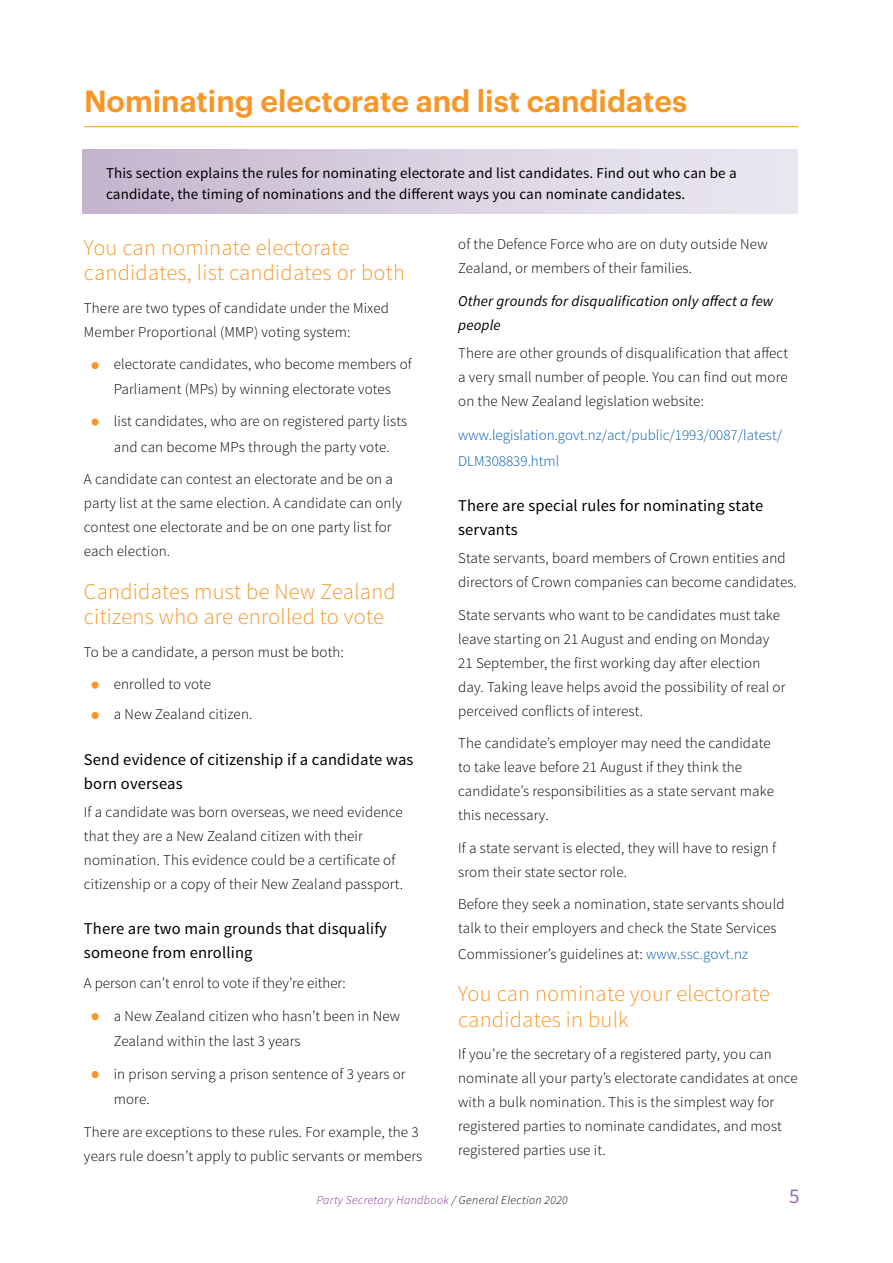
<style>
.page{position:relative;width:893px;height:1263px;background:#fff}
.page>*{position:absolute;margin:0;border:0;box-sizing:border-box;transform-origin:0 0}
.t1{font:600 30px "Graphik";color:#f89728}
.t2{font:300 22.5px/25.5px "Source Sans Pro";letter-spacing:.01em;color:#f89728}
.t3{font:21px "Source Sans Pro";color:#936fb1}
.t4{font:16.5px/24px "Source Sans Pro";letter-spacing:.01em;color:#000}
.t5{font:300 15px/24px "Source Sans Pro";letter-spacing:.01em;color:#000}
.t6{font:15px/21px "Source Sans Pro";letter-spacing:.01em;color:#000}
.t7{font:300 15px/25.5px "Source Sans Pro";color:#005cab}
.t8{font:italic 15px/24px "Source Sans Pro";letter-spacing:.01em;color:#000}
.t9{font:italic 300 12px "Source Sans Pro";letter-spacing:.03em;color:#7d2a90}
.s1{font-weight:700;color:#f89728}
.s2{color:#005cab}
.s3{color:#000}
</style>
<div class="page">
<hr style="left:84px;top:126px;width:714px;height:1px;background:#f89728">
<div style="left:83px;top:149px;width:714px;height:64px;background:linear-gradient(to right,#c6b6cf,#ecebf3)"></div>
<h1 class="t1" style="left:84px;top:78px;width:605px">Nominating electorate and list candidates</h1>
<p class="t6" style="left:106px;top:162px;width:632px">This section explains the rules for nominating electorate and list candidates. Find out who can be a candidate, the timing of nominations and the different ways you can nominate candidates.</p>
<h2 class="t2" style="left:84px;top:235px;width:322px">You can nominate electorate candidates, list candidates or both</h2>
<p class="t5" style="left:84px;top:296px;width:306px">There are two types of candidate under the Mixed<br>Member Proportional (MMP) voting system:</p>
<p class="t5" style="left:92px;top:353px;width:321px;text-align:center"><span class="s1">•</span> electorate candidates, who become members of<br>Parliament (MPs) by winning electorate votes</p>
<p class="t5" style="left:92px;top:408px;width:316px;line-height:25.5px;text-align:center"><span class="s1">•</span> list candidates, who are on registered party lists and can become MPs through the party vote.</p>
<p class="t5" style="left:84px;top:467px;width:319px">A candidate can contest an electorate and be on a party list at the same election. A candidate can only contest one electorate and be on one party list for each election.</p>
<h2 class="t2" style="left:84px;top:578px;width:313px">Candidates must be New Zealand citizens who are enrolled to vote</h2>
<p class="t5" style="left:84px;top:640px;width:261px">To be a candidate, a person must be both:</p>
<p class="t5" style="left:92px;top:672px;width:120px"><span class="s1">•</span> enrolled to vote</p>
<p class="t5" style="left:92px;top:702px;width:161px"><span class="s1">•</span> a New Zealand citizen.</p>
<p class="t4" style="left:84px;top:747px;width:331px">Send evidence of citizenship if a candidate was born overseas</p>
<p class="t5" style="left:84px;top:800px;width:321px">If a candidate was born overseas, we need evidence that they are a New Zealand citizen with their nomination. This evidence could be a certificate of citizenship or a copy of their New Zealand passport.</p>
<p class="t4" style="left:84px;top:917px;width:305px">There are two main grounds that disqualify someone from enrolling</p>
<p class="t5" style="left:84px;top:971px;width:263px">A person can’t enrol to vote if they’re either:</p>
<p class="t5" style="left:114px;top:1003px;width:288px;line-height:25.5px;text-indent:-21px"><span class="s1">•</span> a New Zealand citizen who hasn’t been in New<br>Zealand within the last 3 years</p>
<p class="t5" style="left:114px;top:1061px;width:293px;line-height:25.5px;text-indent:-21px"><span class="s1">•</span> in prison serving a prison sentence of 3 years or more.</p>
<p class="t5" style="left:84px;top:1119px;width:340px">There are exceptions to these rules. For example, the 3 years rule doesn’t apply to public servants or members</p>
<p class="t5" style="left:458px;top:232px;width:311px">of the Defence Force who are on duty outside New<br>Zealand, or members of their families.</p>
<p class="t8" style="left:458px;top:289px;width:317px">Other grounds for disqualification only affect a few people</p>
<p class="t5" style="left:458px;top:341px;width:331px;text-align:justify">There are other grounds of disqualification that affect a very small number of people. You can find out more on the New Zealand legislation website:</p>
<p class="t7" style="left:458px;top:422px;width:326px">www.legislation.govt.nz/act/public/1993/0087/latest/<br>DLM308839.html</p>
<p class="t4" style="left:458px;top:494px;width:307px">There are special rules for nominating state servants</p>
<p class="t5" style="left:458px;top:546px;width:340px">State servants, board members of Crown entities and directors of Crown companies can become candidates.</p>
<p class="t5" style="left:458px;top:603px;width:329px">State servants who want to be candidates must take leave starting on 21 August and ending on Monday 21 September, the first working day after election day. Taking leave helps avoid the possibility of real or perceived conflicts of interest.</p>
<p class="t5" style="left:458px;top:731px;width:317px">The candidate’s employer may need the candidate to take leave before 21 August if they think the candidate’s responsibilities as a state servant make this necessary.</p>
<p class="t5" style="left:458px;top:836px;width:319px">If a state servant is elected, they will have to resign f srom their state sector role.</p>
<p class="t5" style="left:458px;top:892px;width:328px">Before they seek a nomination, state servants should talk to their employers and check the State Services</p>
<p class="t5" style="left:458px;top:942px;width:291px">Commissioner’s guidelines at: <span class="s2">www.ssc.govt.nz</span></p>
<h2 class="t2" style="left:458px;top:981px;width:313px">You can nominate your electorate candidates in bulk</h2>
<p class="t5" style="left:458px;top:1042px;width:341px">If you’re the secretary of a registered party, you can nominate all your party’s electorate candidates at once with a bulk nomination. This is the simplest way for registered parties to nominate candidates, and most registered parties use it.</p>
<p class="t9" style="left:317px;top:1192px;width:253px">Party Secretary Handbook <span class="s3">/ General Election 2020</span></p>
<h3 class="t3" style="left:789px;top:1183px;width:12px">5</h3>
</div>
